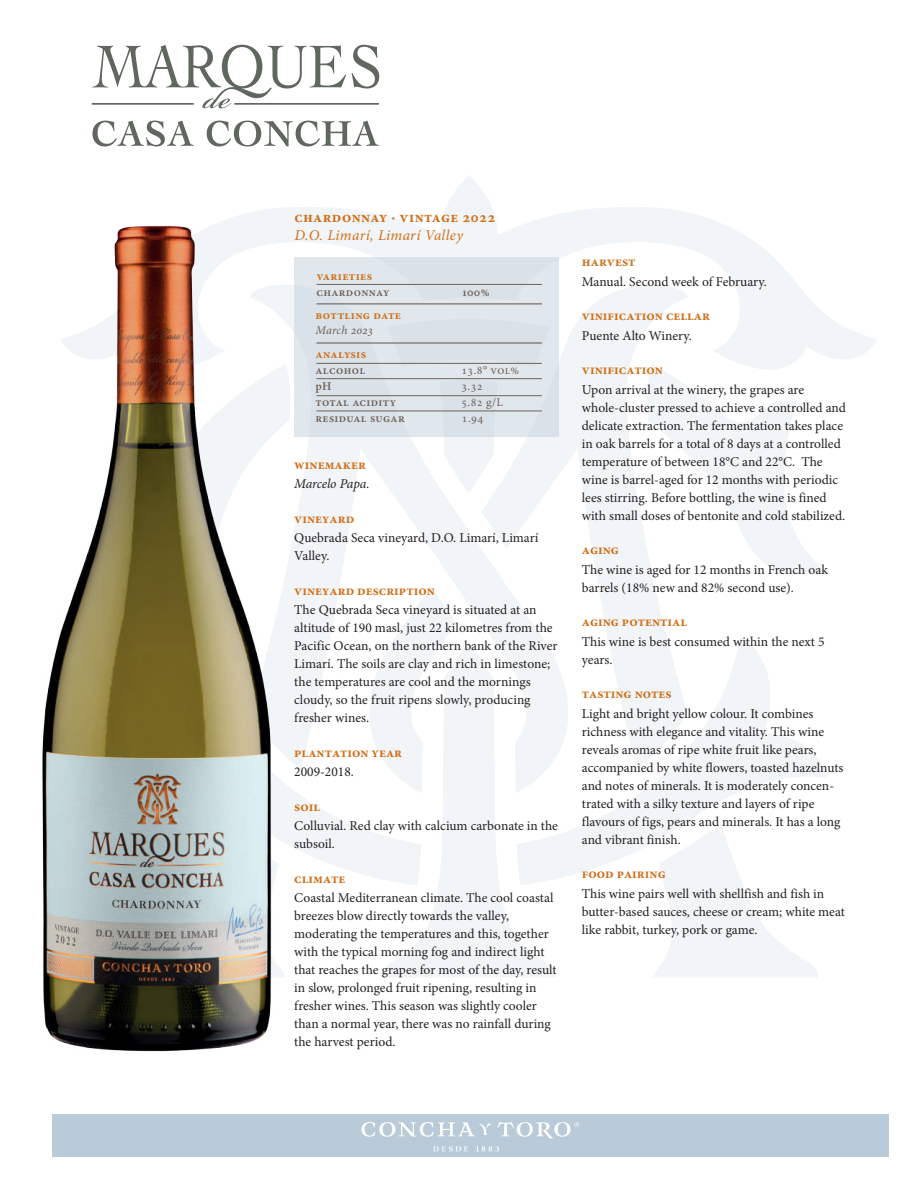
<style>
.page{position:relative;width:918px;height:1188px;background:#fff}
.page>*{position:absolute;margin:0;border:0;box-sizing:border-box;transform-origin:0 0}
.t1{font:italic 15px "Minion Pro";letter-spacing:.02em;color:#d06f18}
.t2{font:700 15px "Minion Pro";letter-spacing:.03em;color:#d06f18}
.t3{font:13.5px/18px "Minion Pro";color:#231f20}
.t4{font:700 13.5px "Minion Pro";color:#d06f18}
.t5{font:italic 13.5px "Minion Pro";letter-spacing:-.015em;color:#231f20}
.t6{font:600 12px/16.2px "Minion Pro";letter-spacing:.03em;color:#716259}
.t7{font:700 12px "Minion Pro";letter-spacing:.03em;color:#d06f18}
.t8{font:12px/16.2px "Minion Pro";letter-spacing:.03em;color:#716259}
.t9{font:italic 12px "Minion Pro";letter-spacing:.015em;color:#716259}
</style>
<div class="page">
<svg style="left:92px;top:45px;width:287px;height:102px"></svg>
<svg style="left:421px;top:396px;width:60px;height:226px;fill:#f2f5f7"></svg>
<svg style="left:481px;top:396px;width:185px;height:246px;fill:#f2f5f7"></svg>
<svg style="left:421px;top:586px;width:35px;height:56px"></svg>
<svg style="left:382px;top:642px;width:174px;height:335px;fill:#f2f5f7"></svg>
<svg style="left:647px;top:396px;width:179px;height:181px"></svg>
<svg style="left:319px;top:176px;width:557px;height:220px"></svg>
<svg style="left:517px;top:636px;width:309px;height:249px"></svg>
<svg style="left:653px;top:825px;width:165px;height:152px"></svg>
<svg style="left:319px;top:364px;width:102px;height:521px"></svg>
<div style="left:52px;top:1115px;width:837px;height:42px;background:#b9cbd8"></div>
<svg style="left:361px;top:1122px;width:130px;height:15px"></svg>
<svg style="left:497px;top:1122px;width:82px;height:16px"></svg>
<svg style="left:433px;top:1146px;width:35px;height:6px"></svg>
<svg style="left:476px;top:1146px;width:23px;height:6px"></svg>
<hr style="left:317px;top:303px;width:225px;height:1px;background:#716259">
<hr style="left:316px;top:342px;width:226px;height:2px;background:#716259">
<hr style="left:316px;top:363px;width:226px;height:1px;background:#716259">
<hr style="left:316px;top:378px;width:226px;height:1px;background:#716259">
<hr style="left:316px;top:395px;width:226px;height:1px;background:#716259">
<hr style="left:317px;top:284px;width:225px;height:1px;background:#716259">
<img style="left:42px;top:207px;width:277px;height:845px">
<hr style="left:316px;top:411px;width:226px;height:1px;background:#716259">
<p class="t2" style="left:294px;top:207px;width:202px">chardonnay · vintage 2022</p>
<p class="t1" style="left:294px;top:225px;width:170px">D.O. Limarí, Limarí Valley</p>
<p class="t7" style="left:317px;top:268px;width:57px">varieties</p>
<p class="t6" style="left:317px;top:284px;width:74px">chardonnay</p>
<p class="t6" style="left:462px;top:284px;width:29px">100%</p>
<p class="t7" style="left:316px;top:307px;width:87px">bottling date</p>
<p class="t9" style="left:316px;top:322px;width:59px">March 2023</p>
<p class="t7" style="left:315px;top:345px;width:52px">analysis</p>
<p class="t6" style="left:315px;top:362px;width:82px">alcohol<br>pH<br>total acidity</p>
<p class="t8" style="left:461px;top:362px;width:59px">13.8° vol%<br>3.32<br>5.82 g/L</p>
<p class="t6" style="left:316px;top:410px;width:91px">residual sugar</p>
<p class="t8" style="left:462px;top:410px;width:23px">1.94</p>
<p class="t4" style="left:294px;top:455px;width:73px">winemaker</p>
<p class="t5" style="left:294px;top:475px;width:77px">Marcelo Papa.</p>
<p class="t4" style="left:294px;top:509px;width:62px">vineyard</p>
<p class="t3" style="left:294px;top:529px;width:246px">Quebrada Seca vineyard, D.O. Limarí, Limarí<br>Valley.</p>
<p class="t4" style="left:294px;top:581px;width:142px">vineyard description</p>
<p class="t3" style="left:294px;top:601px;width:265px">The Quebrada Seca vineyard is situated at an altitude of 190 masl, just 22 kilometres from the Pacific Ocean, on the northern bank of the River Limarí. The soils are clay and rich in limestone; the temperatures are cool and the mornings cloudy, so the fruit ripens slowly, producing fresher wines.</p>
<p class="t4" style="left:294px;top:743px;width:109px">plantation year</p>
<p class="t3" style="left:294px;top:763px;width:61px">2009-2018.</p>
<p class="t4" style="left:294px;top:797px;width:27px">soil</p>
<p class="t3" style="left:294px;top:817px;width:265px">Colluvial. Red clay with calcium carbonate in the subsoil.</p>
<p class="t4" style="left:294px;top:869px;width:53px">climate</p>
<p class="t3" style="left:294px;top:889px;width:264px">Coastal Mediterranean climate. The cool coastal breezes blow directly towards the valley, moderating the temperatures and this, together with the typical morning fog and indirect light that reaches the grapes for most of the day, result in slow, prolonged fruit ripening, resulting in fresher wines. This season was slightly cooler than a normal year, there was no rainfall during the harvest period.</p>
<p class="t4" style="left:582px;top:252px;width:55px">harvest</p>
<p class="t3" style="left:582px;top:272px;width:187px">Manual. Second week of February.</p>
<p class="t4" style="left:582px;top:306px;width:130px">vinification cellar</p>
<p class="t3" style="left:582px;top:326px;width:112px">Puente Alto Winery.</p>
<p class="t4" style="left:582px;top:360px;width:83px">vinification</p>
<p class="t3" style="left:582px;top:380px;width:266px">Upon arrival at the winery, the grapes are whole-cluster pressed to achieve a controlled and delicate extraction. The fermentation takes place in oak barrels for a total of 8 days at a controlled temperature of between 18°C and 22°C. The wine is barrel-aged for 12 months with periodic lees stirring. Before bottling, the wine is fined with small doses of bentonite and cold stabilized.</p>
<p class="t4" style="left:582px;top:540px;width:39px">aging</p>
<p class="t3" style="left:582px;top:560px;width:248px">The wine is aged for 12 months in French oak barrels (18% new and 82% second use).</p>
<p class="t4" style="left:582px;top:612px;width:107px">aging potential</p>
<p class="t3" style="left:582px;top:632px;width:244px">This wine is best consumed within the next 5 years.</p>
<p class="t4" style="left:582px;top:684px;width:91px">tasting notes</p>
<p class="t3" style="left:582px;top:704px;width:263px">Light and bright yellow colour. It combines richness with elegance and vitality. This wine reveals aromas of ripe white fruit like pears, accompanied by white flowers, toasted hazelnuts and notes of minerals. It is moderately concen&shy;trated with a silky texture and layers of ripe flavours of figs, pears and minerals. It has a long and vibrant finish.</p>
<p class="t4" style="left:582px;top:864px;width:85px">food pairing</p>
<p class="t3" style="left:582px;top:884px;width:265px">This wine pairs well with shellfish and fish in butter-based sauces, cheese or cream; white meat like rabbit, turkey, pork or game.</p>
</div>
